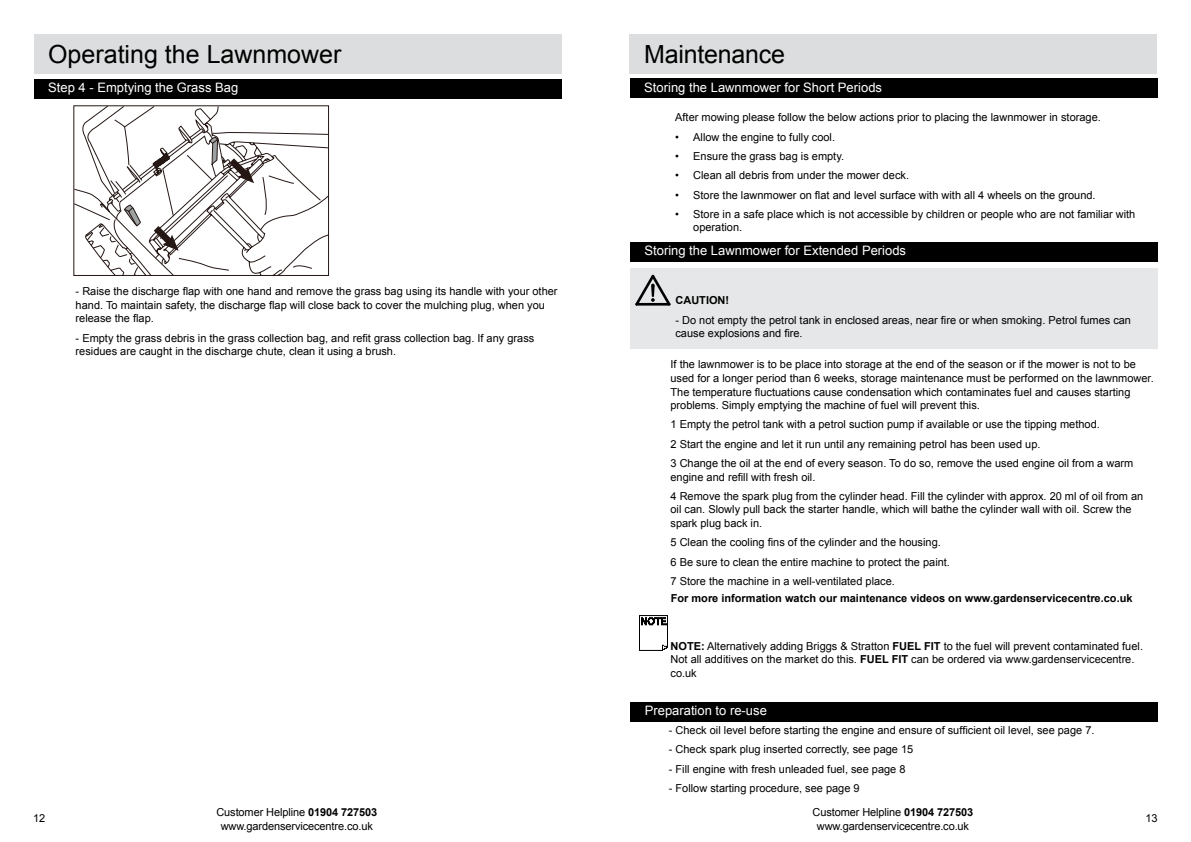
<style>
.page{position:relative;width:1191px;height:842px;background:#fff}
.page>*{position:absolute;margin:0;border:0;box-sizing:border-box;transform-origin:0 0}
.t1{font:25px "Arial";color:#000}
.t2{font:13px "Arial";color:#fff}
.t3{font:11px/13.6px "Arial";color:#000}
.t4{font:700 11px "Arial";color:#000}
.s1{font-weight:700}
</style>
<div class="page">
<div style="left:34px;top:34px;width:527px;height:40px;background:#dcddde"></div>
<div style="left:629px;top:34px;width:528px;height:40px;background:#dcddde"></div>
<div style="left:34px;top:79px;width:527px;height:20px;background:#000"></div>
<svg style="left:73px;top:105px;width:256px;height:171px"></svg>
<svg style="left:79px;top:105px;width:175px;height:171px"></svg>
<div style="left:630px;top:78px;width:527px;height:20px;background:#000"></div>
<div style="left:630px;top:242px;width:527px;height:20px;background:#000"></div>
<div style="left:630px;top:268px;width:527px;height:81px;background:#e6e7e8"></div>
<div style="left:630px;top:702px;width:528px;height:19px;background:#000"></div>
<svg style="left:635px;top:275px;width:35px;height:31px"></svg>
<img style="left:639px;top:615px;width:29px;height:36px">
<p class="t1" style="left:48px;top:38px;width:295px">Operating the Lawnmower</p>
<p class="t2" style="left:48px;top:79px;width:192px">Step 4 - Emptying the Grass Bag</p>
<p class="t3" style="left:76px;top:285px;width:483px">- Raise the discharge flap with one hand and remove the grass bag using its handle with your other hand. To maintain safety, the discharge flap will close back to cover the mulching plug, when you release the flap.</p>
<p class="t3" style="left:76px;top:331px;width:460px">- Empty the grass debris in the grass collection bag, and refit grass collection bag. If any grass residues are caught in the discharge chute, clean it using a brush.</p>
<p class="t1" style="left:644px;top:38px;width:142px">Maintenance</p>
<p class="t2" style="left:644px;top:79px;width:239px">Storing the Lawnmower for Short Periods</p>
<p class="t3" style="left:675px;top:111px;width:427px">After mowing please follow the below actions prior to placing the lawnmower in storage.</p>
<p class="t3" style="left:675px;top:130px;width:161px">• Allow the engine to fully cool.</p>
<p class="t3" style="left:675px;top:149px;width:170px">• Ensure the grass bag is empty.</p>
<p class="t3" style="left:675px;top:169px;width:235px">• Clean all debris from under the mower deck.</p>
<p class="t3" style="left:675px;top:188px;width:422px">• Store the lawnmower on flat and level surface with with all 4 wheels on the ground.</p>
<p class="t3" style="left:693px;top:207px;width:444px;text-indent:-18px">• Store in a safe place which is not accessible by children or people who are not familiar with operation.</p>
<p class="t2" style="left:644px;top:242px;width:263px">Storing the Lawnmower for Extended Periods</p>
<p class="t4" style="left:675px;top:293px;width:55px">CAUTION!</p>
<p class="t3" style="left:675px;top:313px;width:457px">- Do not empty the petrol tank in enclosed areas, near fire or when smoking. Petrol fumes can cause explosions and fire.</p>
<p class="t3" style="left:670px;top:358px;width:485px">If the lawnmower is to be place into storage at the end of the season or if the mower is not to be used for a longer period than 6 weeks, storage maintenance must be performed on the lawnmower.<br>The temperature fluctuations cause condensation which contaminates fuel and causes starting problems. Simply emptying the machine of fuel will prevent this.</p>
<p class="t3" style="left:670px;top:415px;width:464px;line-height:19.3px">1 Empty the petrol tank with a petrol suction pump if available or use the tipping method.<br>2 Start the engine and let it run until any remaining petrol has been used up.<br>3 Change the oil at the end of every season. To do so, remove the used engine oil from a warm</p>
<p class="t3" style="left:670px;top:467px;width:474px;line-height:19.3px">engine and refill with fresh oil.<br>4 Remove the spark plug from the cylinder head. Fill the cylinder with approx. 20 ml of oil from an</p>
<p class="t3" style="left:670px;top:503px;width:462px">oil can. Slowly pull back the starter handle, which will bathe the cylinder wall with oil. Screw the spark plug back in.</p>
<p class="t3" style="left:670px;top:533px;width:281px;line-height:19.3px">5 Clean the cooling fins of the cylinder and the housing.<br>6 Be sure to clean the entire machine to protect the paint.<br>7 Store the machine in a well-ventilated place.</p>
<p class="t4" style="left:670px;top:591px;width:463px">For more information watch our maintenance videos on www.gardenservicecentre.co.uk</p>
<p class="t3" style="left:670px;top:639px;width:474px"><span class="s1">NOTE:</span> Alternatively adding Briggs &amp; Stratton <span class="s1">FUEL FIT</span> to the fuel will prevent contaminated fuel.<br>Not all additives on the market do this. <span class="s1">FUEL FIT</span> can be ordered via www.gardenservicecentre. co.uk</p>
<p class="t2" style="left:645px;top:702px;width:124px">Preparation to re-use</p>
<p class="t3" style="left:669px;top:723px;width:427px">- Check oil level before starting the engine and ensure of sufficient oil level, see page 7.</p>
<p class="t3" style="left:669px;top:743px;width:246px">- Check spark plug inserted correctly, see page 15</p>
<p class="t3" style="left:669px;top:762px;width:238px">- Fill engine with fresh unleaded fuel, see page 8</p>
<p class="t3" style="left:669px;top:781px;width:192px">- Follow starting procedure, see page 9</p>
<p class="t3" style="left:216px;top:805px;width:162px;text-align:center">Customer Helpline <span class="s1">01904 727503 </span>www.gardenservicecentre.co.uk</p>
<p class="t3" style="left:812px;top:805px;width:162px;text-align:center">Customer Helpline <span class="s1">01904 727503 </span>www.gardenservicecentre.co.uk</p>
<p class="t3" style="left:33px;top:811px;width:14px">12</p>
<p class="t3" style="left:1145px;top:811px;width:14px">13</p>
</div>
